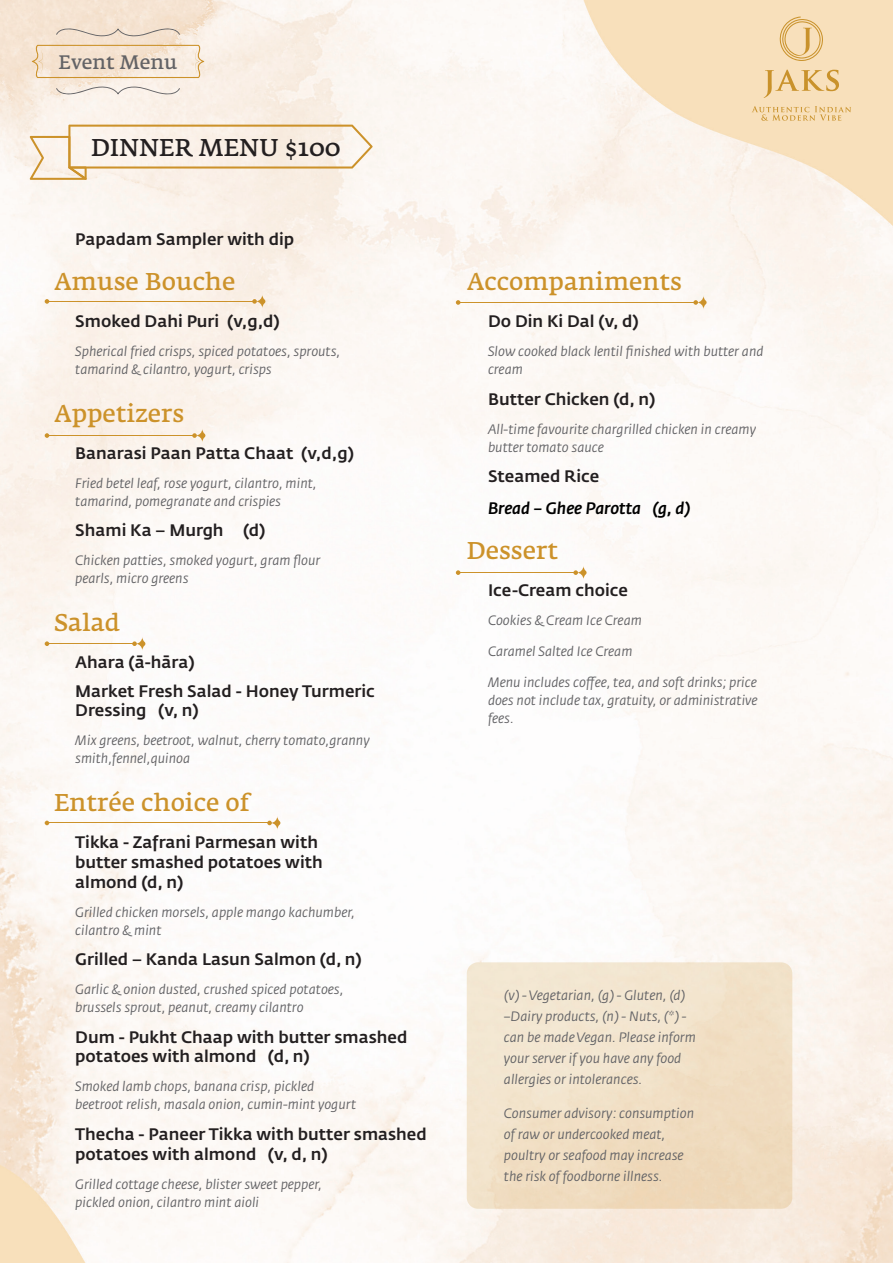
<style>
.page{position:relative;width:893px;height:1263px;background:#fff}
.page>*{position:absolute;margin:0;border:0;box-sizing:border-box;transform-origin:0 0}
.t1{font:24px "Fedra Serif A Pro";color:#cc922a}
.t2{font:24px "Fedra Serif A Pro";color:#231f20}
.t3{font:19.35px "Fedra Serif A Pro";color:#636366}
.t4{font:500 16.5px/19.8px "Fedra Sans Std";color:#231f20}
.t5{font:italic 500 16.5px "Fedra Sans Std";color:#000}
.t6{font:italic 13.5px/18px "Fedra Sans Std";color:#636366}
</style>
<div class="page">
<img style="left:0;top:0;width:893px;height:1263px">
<div style="left:467px;top:962px;width:325px;height:247px;background:linear-gradient(to bottom,#f3e7d2,#efdabc);border-radius:11px"></div>
<svg style="left:45px;top:299px;width:4px;height:5px"></svg>
<svg style="left:252px;top:294px;width:14px;height:14px"></svg>
<hr style="left:46px;top:301px;width:208px;height:1px;background:#cc922a">
<svg style="left:45px;top:433px;width:4px;height:5px"></svg>
<svg style="left:192px;top:429px;width:14px;height:13px"></svg>
<hr style="left:46px;top:435px;width:148px;height:1px;background:#cc922a">
<svg style="left:45px;top:641px;width:4px;height:5px"></svg>
<svg style="left:132px;top:637px;width:14px;height:14px"></svg>
<hr style="left:46px;top:643px;width:88px;height:1px;background:#cc922a">
<svg style="left:45px;top:821px;width:4px;height:4px"></svg>
<svg style="left:267px;top:816px;width:14px;height:14px"></svg>
<hr style="left:46px;top:822px;width:223px;height:1px;background:#cc922a">
<svg style="left:456px;top:300px;width:4px;height:5px"></svg>
<svg style="left:693px;top:296px;width:14px;height:13px"></svg>
<hr style="left:457px;top:302px;width:238px;height:1px;background:#cc922a">
<svg style="left:456px;top:570px;width:4px;height:5px"></svg>
<svg style="left:573px;top:566px;width:14px;height:13px"></svg>
<hr style="left:457px;top:572px;width:118px;height:1px;background:#cc922a">
<svg style="left:764px;top:70px;width:75px;height:28px;background:#eccc97"></svg>
<svg style="left:752px;top:106px;width:99px;height:15px"></svg>
<svg style="left:779px;top:17px;width:44px;height:44px;background:#edcf9c"></svg>
<svg style="left:30px;top:125px;width:343px;height:55px;background:#f5e8d7"></svg>
<svg style="left:32px;top:45px;width:172px;height:33px;background:#f2dfc9"></svg>
<svg style="left:56px;top:86px;width:124px;height:9px"></svg>
<svg style="left:56px;top:28px;width:124px;height:9px"></svg>
<h2 class="t3" style="left:58px;top:50px;width:121px">Event Menu</h2>
<h1 class="t2" style="left:91px;top:132px;width:251px">DINNER MENU $100</h1>
<p class="t4" style="left:75px;top:229px;width:221px">Papadam Sampler with dip</p>
<h1 class="t1" style="left:54px;top:267px;width:183px">Amuse Bouche</h1>
<p class="t4" style="left:75px;top:312px;width:206px">Smoked Dahi Puri (v,g,d)</p>
<p class="t6" style="left:75px;top:342px;width:267px">Spherical fried crisps, spiced potatoes, sprouts, tamarind &amp; cilantro, yogurt, crisps</p>
<h1 class="t1" style="left:54px;top:399px;width:132px">Appetizers</h1>
<p class="t4" style="left:75px;top:443px;width:280px">Banarasi Paan Patta Chaat (v,d,g)</p>
<p class="t6" style="left:75px;top:474px;width:243px">Fried betel leaf, rose yogurt, cilantro, mint, tamarind, pomegranate and crispies</p>
<p class="t4" style="left:75px;top:521px;width:192px">Shami Ka – Murgh (d)</p>
<p class="t6" style="left:75px;top:552px;width:247px">Chicken patties, smoked yogurt, gram flour pearls, micro greens</p>
<h1 class="t1" style="left:54px;top:608px;width:68px">Salad</h1>
<p class="t4" style="left:75px;top:648px;width:301px;line-height:28.3px">Ahara (ā-hāra)<br>Market Fresh Salad - Honey Turmeric</p>
<p class="t4" style="left:75px;top:701px;width:125px">Dressing (v, n)</p>
<p class="t6" style="left:75px;top:732px;width:296px">Mix greens, beetroot, walnut, cherry tomato,granny smith,fennel,quinoa</p>
<h1 class="t1" style="left:54px;top:788px;width:197px">Entrée choice of</h1>
<p class="t4" style="left:75px;top:832px;width:249px">Tikka - Zafrani Parmesan with butter smashed potatoes with almond (d, n)</p>
<p class="t6" style="left:75px;top:903px;width:281px">Grilled chicken morsels, apple mango kachumber, cilantro &amp; mint</p>
<p class="t4" style="left:75px;top:949px;width:288px">Grilled – Kanda Lasun Salmon (d, n)</p>
<p class="t6" style="left:75px;top:980px;width:270px">Garlic &amp; onion dusted, crushed spiced potatoes, brussels sprout, peanut, creamy cilantro</p>
<p class="t4" style="left:75px;top:1027px;width:334px">Dum - Pukht Chaap with butter smashed potatoes with almond (d, n)</p>
<p class="t6" style="left:75px;top:1078px;width:282px">Smoked lamb chops, banana crisp, pickled beetroot relish, masala onion, cumin-mint yogurt</p>
<p class="t4" style="left:75px;top:1124px;width:353px">Thecha - Paneer Tikka with butter smashed potatoes with almond (v, d, n)</p>
<p class="t6" style="left:75px;top:1175px;width:248px">Grilled cottage cheese, blister sweet pepper, pickled onion, cilantro mint aioli</p>
<h1 class="t1" style="left:467px;top:267px;width:217px">Accompaniments</h1>
<p class="t4" style="left:488px;top:312px;width:152px">Do Din Ki Dal (v, d)</p>
<p class="t6" style="left:488px;top:343px;width:277px">Slow cooked black lentil finished with butter and cream</p>
<p class="t4" style="left:488px;top:389px;width:169px">Butter Chicken (d, n)</p>
<p class="t6" style="left:488px;top:420px;width:270px">All-time favourite chargrilled chicken in creamy butter tomato sauce</p>
<p class="t4" style="left:488px;top:466px;width:113px">Steamed Rice</p>
<p class="t5" style="left:488px;top:497px;width:204px">Bread – Ghee Parotta (g, d)</p>
<h1 class="t1" style="left:467px;top:536px;width:93px">Dessert</h1>
<p class="t4" style="left:488px;top:580px;width:141px">Ice-Cream choice</p>
<p class="t6" style="left:488px;top:611px;width:155px">Cookies &amp; Cream Ice Cream</p>
<p class="t6" style="left:488px;top:642px;width:146px">Caramel Salted Ice Cream</p>
<p class="t6" style="left:488px;top:673px;width:271px;text-align:justify">Menu includes coffee, tea, and soft drinks; price does not include tax, gratuity, or administrative fees.</p>
<p class="t6" style="left:504px;top:985px;width:193px;line-height:21px">(v) - Vegetarian, (g) - Gluten, (d) –Dairy products, (n) - Nuts, (*) - can be made Vegan. Please inform your server if you have any food allergies or intolerances.</p>
<p class="t6" style="left:504px;top:1103px;width:192px;line-height:21px">Consumer advisory: consumption of raw or undercooked meat, poultry or seafood may increase the risk of foodborne illness.</p>
</div>
